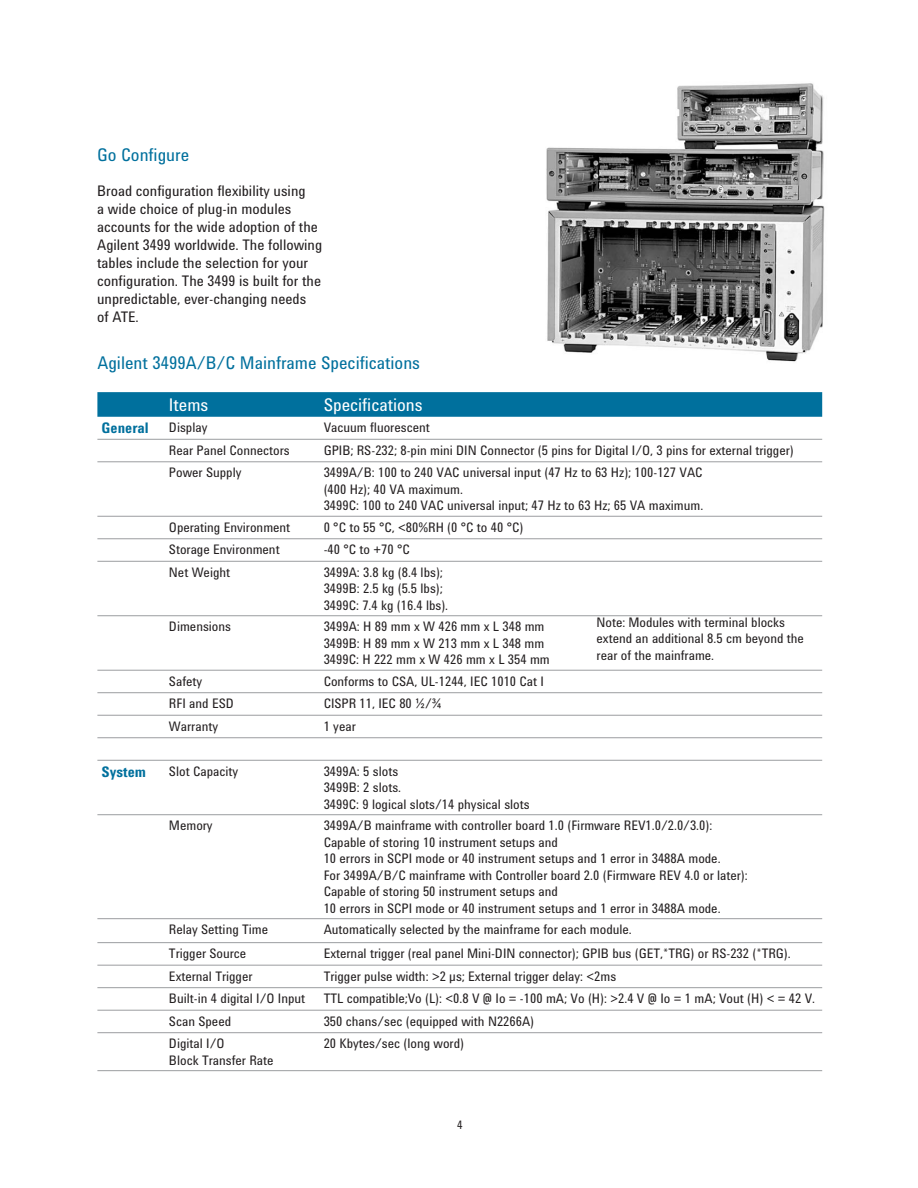
<style>
.page{position:relative;width:918px;height:1188px;background:#fff}
.page>*{position:absolute;margin:0;border:0;box-sizing:border-box;transform-origin:0 0}
.t1{font:18px "Agilent Condensed CFF";color:#00709d}
.t2{font:18px "Agilent Condensed CFF";color:#fff}
.t3{font:15px/18px "Agilent Condensed CFF";color:#231f20}
.t4{font:700 15px "Agilent Condensed CFF";color:#00709d}
.t5{font:13.5px/16.5px "Agilent Condensed CFF";color:#231f20}
.t6{font:12px "Agilent Condensed CFF";color:#231f20}
</style>
<div class="page">
<img style="left:546px;top:83px;width:279px;height:279px">
<svg style="left:97px;top:392px;width:725px;height:25px;background:#04729e"></svg>
<hr style="left:97px;top:439px;width:725px;height:1px;background:#9b9da0">
<hr style="left:97px;top:461px;width:725px;height:1px;background:#9b9da0">
<hr style="left:97px;top:516px;width:725px;height:1px;background:#9b9da0">
<hr style="left:97px;top:538px;width:725px;height:1px;background:#9b9da0">
<hr style="left:97px;top:561px;width:725px;height:1px;background:#9b9da0">
<hr style="left:97px;top:615px;width:725px;height:1px;background:#9b9da0">
<hr style="left:97px;top:670px;width:725px;height:1px;background:#9b9da0">
<hr style="left:97px;top:692px;width:725px;height:1px;background:#9b9da0">
<hr style="left:97px;top:715px;width:725px;height:1px;background:#9b9da0">
<hr style="left:97px;top:737px;width:725px;height:1px;background:#9b9da0">
<hr style="left:97px;top:760px;width:725px;height:1px;background:#9b9da0">
<hr style="left:97px;top:814px;width:725px;height:1px;background:#9b9da0">
<hr style="left:97px;top:918px;width:725px;height:1px;background:#9b9da0">
<hr style="left:97px;top:942px;width:725px;height:1px;background:#9b9da0">
<hr style="left:97px;top:965px;width:725px;height:1px;background:#9b9da0">
<hr style="left:97px;top:987px;width:725px;height:1px;background:#9b9da0">
<hr style="left:97px;top:1010px;width:725px;height:1px;background:#9b9da0">
<hr style="left:97px;top:1032px;width:725px;height:1px;background:#9b9da0">
<hr style="left:97px;top:1070px;width:222px;height:1px;background:#9b9da0">
<hr style="left:319px;top:1070px;width:503px;height:1px;background:#9b9da0">
<h1 class="t1" style="left:97px;top:149px;width:93px">Go Configure</h1>
<p class="t3" style="left:97px;top:184px;width:227px">Broad configuration flexibility using<br>a wide choice of plug-in modules accounts for the wide adoption of the Agilent 3499 worldwide. The following tables include the selection for your configuration. The 3499 is built for the unpredictable, ever-changing needs<br>of ATE.</p>
<h1 class="t1" style="left:97px;top:356px;width:324px">Agilent 3499A/B/C Mainframe Specifications</h1>
<h1 class="t2" style="left:169px;top:398px;width:41px">Items</h1>
<h1 class="t2" style="left:324px;top:398px;width:101px">Specifications</h1>
<p class="t4" style="left:102px;top:423px;width:49px">General</p>
<p class="t5" style="left:169px;top:421px;width:40px">Display</p>
<p class="t5" style="left:324px;top:421px;width:108px">Vacuum fluorescent</p>
<p class="t5" style="left:169px;top:443px;width:122px">Rear Panel Connectors</p>
<p class="t5" style="left:324px;top:443px;width:472px">GPIB; RS-232; 8-pin mini DIN Connector (5 pins for Digital I/O, 3 pins for external trigger)</p>
<p class="t5" style="left:169px;top:466px;width:74px">Power Supply</p>
<p class="t5" style="left:324px;top:466px;width:381px">3499A/B: 100 to 240 VAC universal input (47 Hz to 63 Hz); 100-127 VAC (400 Hz); 40 VA maximum.<br>3499C: 100 to 240 VAC universal input; 47 Hz to 63 Hz; 65 VA maximum.</p>
<p class="t5" style="left:169px;top:520px;width:123px">Operating Environment</p>
<p class="t5" style="left:324px;top:520px;width:201px">0 °C to 55 °C, &lt;80%RH (0 °C to 40 °C)</p>
<p class="t5" style="left:169px;top:543px;width:112px">Storage Environment</p>
<p class="t5" style="left:324px;top:543px;width:88px">-40 °C to +70 °C</p>
<p class="t5" style="left:169px;top:565px;width:63px">Net Weight</p>
<p class="t5" style="left:324px;top:565px;width:126px">3499A: 3.8 kg (8.4 lbs);<br>3499B: 2.5 kg (5.5 lbs);<br>3499C: 7.4 kg (16.4 lbs).</p>
<p class="t5" style="left:169px;top:620px;width:64px">Dimensions</p>
<p class="t5" style="left:324px;top:620px;width:228px">3499A: H 89 mm x W 426 mm x L 348 mm<br>3499B: H 89 mm x W 213 mm x L 348 mm<br>3499C: H 222 mm x W 426 mm x L 354 mm</p>
<p class="t5" style="left:169px;top:674px;width:35px">Safety</p>
<p class="t5" style="left:324px;top:674px;width:222px">Conforms to CSA, UL-1244, IEC 1010 Cat I</p>
<p class="t5" style="left:169px;top:697px;width:66px">RFI and ESD</p>
<p class="t5" style="left:324px;top:697px;width:120px">CISPR 11, IEC 80 ½/¾</p>
<p class="t5" style="left:169px;top:719px;width:51px">Warranty</p>
<p class="t5" style="left:324px;top:719px;width:34px">1 year</p>
<p class="t4" style="left:102px;top:766px;width:46px">System</p>
<p class="t5" style="left:169px;top:764px;width:71px">Slot Capacity</p>
<p class="t5" style="left:324px;top:764px;width:208px">3499A: 5 slots<br>3499B: 2 slots.<br>3499C: 9 logical slots/14 physical slots</p>
<p class="t5" style="left:169px;top:819px;width:45px">Memory</p>
<p class="t5" style="left:324px;top:819px;width:426px">3499A/B mainframe with controller board 1.0 (Firmware REV1.0/2.0/3.0):<br>Capable of storing 10 instrument setups and<br>10 errors in SCPI mode or 40 instrument setups and 1 error in 3488A mode.<br>For 3499A/B/C mainframe with Controller board 2.0 (Firmware REV 4.0 or later):<br>Capable of storing 50 instrument setups and<br>10 errors in SCPI mode or 40 instrument setups and 1 error in 3488A mode.</p>
<p class="t5" style="left:169px;top:923px;width:101px">Relay Setting Time</p>
<p class="t5" style="left:324px;top:923px;width:310px">Automatically selected by the mainframe for each module.</p>
<p class="t5" style="left:169px;top:947px;width:79px">Trigger Source</p>
<p class="t5" style="left:324px;top:947px;width:469px">External trigger (real panel Mini-DIN connector); GPIB bus (GET,*TRG) or RS-232 (*TRG).</p>
<p class="t5" style="left:169px;top:969px;width:85px">External Trigger</p>
<p class="t5" style="left:324px;top:969px;width:294px">Trigger pulse width: &gt;2 µs; External trigger delay: &lt;2ms</p>
<p class="t5" style="left:169px;top:992px;width:138px">Built-in 4 digital I/O Input</p>
<p class="t5" style="left:324px;top:992px;width:493px">TTL compatible;Vo (L): &lt;0.8 V @ Io = -100 mA; Vo (H): &gt;2.4 V @ Io = 1 mA; Vout (H) &lt; = 42 V.</p>
<p class="t5" style="left:169px;top:1014px;width:64px">Scan Speed</p>
<p class="t5" style="left:324px;top:1014px;width:212px">350 chans/sec (equipped with N2266A)</p>
<p class="t5" style="left:169px;top:1037px;width:106px">Digital I/O<br>Block Transfer Rate</p>
<p class="t5" style="left:324px;top:1037px;width:142px">20 Kbytes/sec (long word)</p>
<p class="t5" style="left:597px;top:615px;width:209px">Note: Modules with terminal blocks extend an additional 8.5 cm beyond the rear of the mainframe.</p>
<p class="t6" style="left:457px;top:1120px;width:7px">4</p>
</div>
